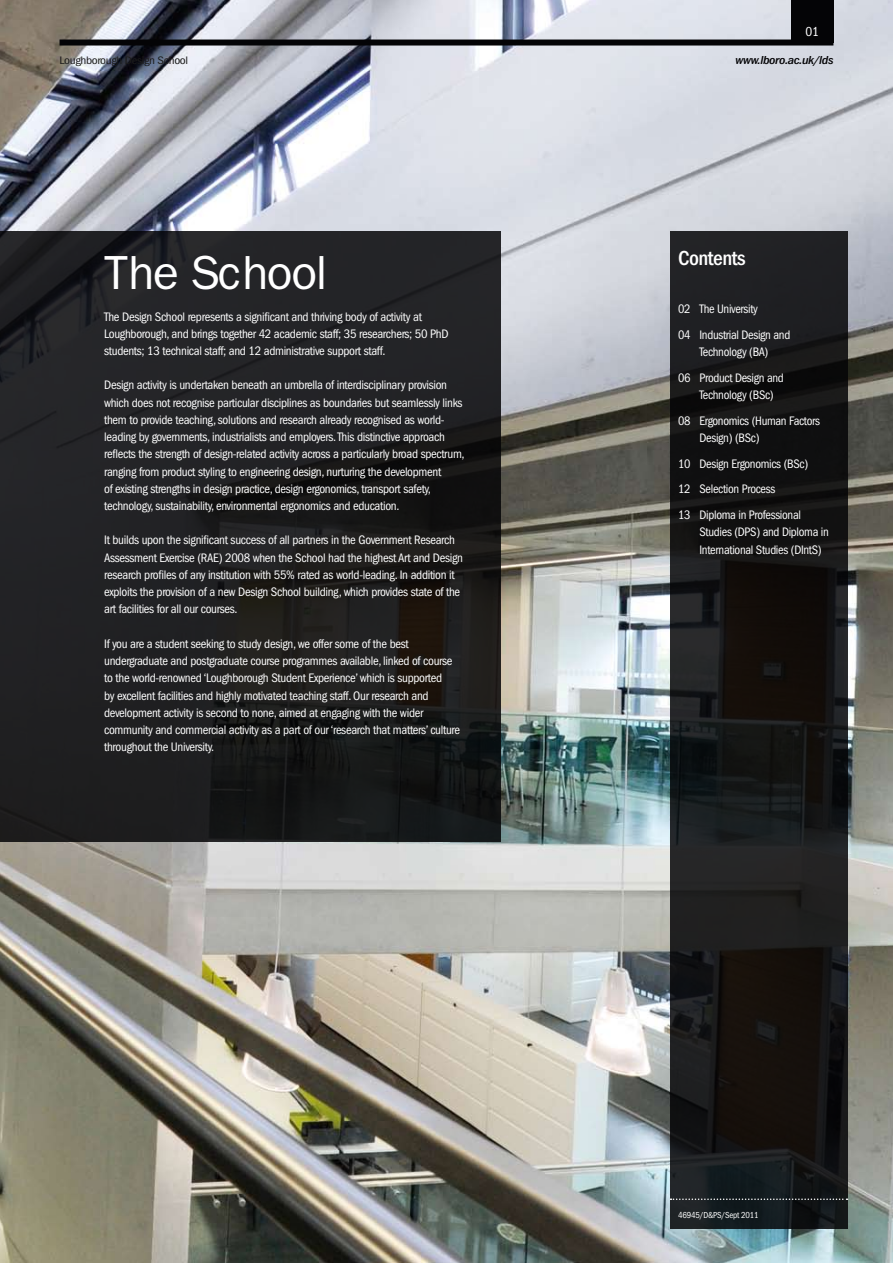
<style>
.page{position:relative;width:893px;height:1263px;background:#fff}
.page>*{position:absolute;margin:0;border:0;box-sizing:border-box;transform-origin:0 0}
.t1{font:48px "Franklin Gothic";letter-spacing:-.03em;color:#fff}
.t2{font:500 condensed 21px "Franklin Gothic";letter-spacing:-.025em;color:#fff}
.t3{font:condensed 13.5px "Franklin Gothic";color:#fff}
.t4{font:condensed 12.75px/17.2px "Franklin Gothic";letter-spacing:-.025em;color:#fff}
.t5{font:italic 500 condensed 12px "Franklin Gothic";letter-spacing:-.03em;color:#040406;scale:1.15 1}
.t6{font:condensed 11.25px "Franklin Gothic";letter-spacing:-.03em;color:#1c1c1b;scale:1.15 1}
.t7{font:condensed 9px "Franklin Gothic";letter-spacing:-.025em;color:#fff}
</style>
<div class="page">
<img style="left:0;top:0;width:893px;height:1263px">
<div style="left:60px;top:40px;width:773px;height:6px;background:#040406"></div>
<div style="left:791px;top:0;width:42px;height:43px;background:#040406"></div>
<svg style="left:0;top:232px;width:500px;height:610px;background:#1e1e20"></svg>
<svg style="left:670px;top:232px;width:177px;height:997px;background:#171717"></svg>
<svg style="left:670px;top:1198px;width:177px;height:2px"></svg>
<p class="t3" style="left:805px;top:24px;width:15px">01</p>
<p class="t6" style="left:60px;top:54px;width:113px">Loughborough Design School</p>
<p class="t5" style="left:736px;top:54px;width:87px">www.lboro.ac.uk/lds</p>
<h1 class="t1" style="left:104px;top:245px;width:226px">The School</h1>
<p class="t4" style="left:104px;top:308px;width:346px">The Design School represents a significant and thriving body of activity at<br>Loughborough, and brings together 42 academic staff; 35 researchers; 50 PhD students; 13 technical staff; and 12 administrative support staff.</p>
<p class="t4" style="left:104px;top:377px;width:362px">Design activity is undertaken beneath an umbrella of interdisciplinary provision which does not recognise particular disciplines as boundaries but seamlessly links them to provide teaching, solutions and research already recognised as world&shy;leading by governments, industrialists and employers. This distinctive approach reflects the strength of design-related activity across a particularly broad spectrum, ranging from product styling to engineering design, nurturing the development<br>of existing strengths in design practice, design ergonomics, transport safety, technology, sustainability, environmental ergonomics and education.</p>
<p class="t4" style="left:104px;top:532px;width:360px">It builds upon the significant success of all partners in the Government Research Assessment Exercise (RAE) 2008 when the School had the highest Art and Design research profiles of any institution with 55% rated as world-leading. In addition it exploits the provision of a new Design School building, which provides state of the art facilities for all our courses.</p>
<p class="t4" style="left:104px;top:635px;width:357px">If you are a student seeking to study design, we offer some of the best undergraduate and postgraduate course programmes available, linked of course to the world-renowned ‘Loughborough Student Experience’ which is supported<br>by excellent facilities and highly motivated teaching staff. Our research and development activity is second to none, aimed at engaging with the wider community and commercial activity as a part of our ‘research that matters’ culture throughout the University.</p>
<h2 class="t2" style="left:678px;top:246px;width:69px">Contents</h2>
<p class="t4" style="left:678px;top:296px;width:114px;line-height:25.8px">02 The University<br>04 Industrial Design and</p>
<p class="t4" style="left:678px;top:339px;width:107px;line-height:25.8px;text-align:center">Technology (BA)<br>06 Product Design and</p>
<p class="t4" style="left:678px;top:382px;width:143px;line-height:25.8px;text-indent:21px">Technology (BSc)<br>08 Ergonomics (Human Factors</p>
<p class="t4" style="left:678px;top:425px;width:131px;line-height:25.8px;text-indent:21px">Design) (BSc)<br>10 Design Ergonomics (BSc)<br>12 Selection Process<br>13 Diploma in Professional</p>
<p class="t4" style="left:699px;top:524px;width:131px">Studies (DPS) and Diploma in<br>International Studies (DIntS)</p>
<p class="t7" style="left:678px;top:1210px;width:82px">46945/D&amp;PS/Sept 2011</p>
</div>
